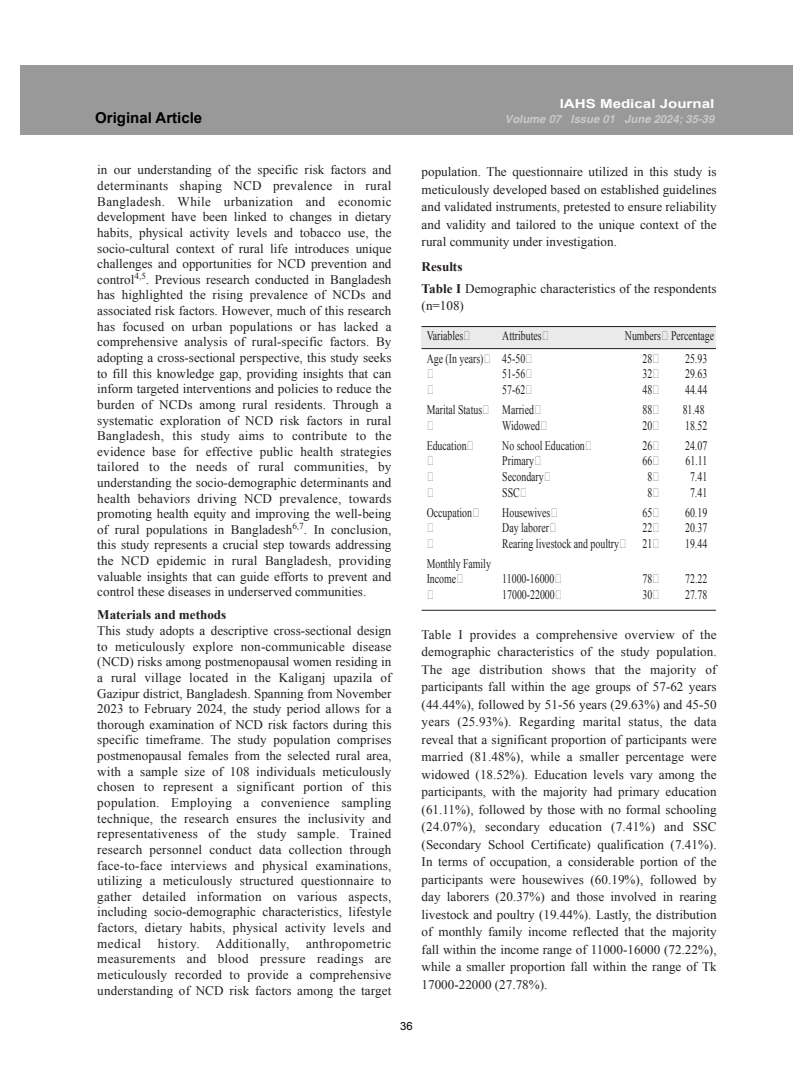
<style>
.page{position:relative;width:810px;height:1080px;background:#fff}
.page>*{position:absolute;margin:0;border:0;box-sizing:border-box;transform-origin:0 0}
.t1{font:700 15px "Arial";color:#000}
.t2{font:13.12px/15.6px "Times New Roman";color:#241f1f;text-align:justify}
.t3{font:13.12px/15.6px "Times New Roman";color:#241f1f;scale:.75 1}
.t4{font:13.12px "Times New Roman";letter-spacing:.03em;color:#241f1f}
.t5{font:700 13.12px "Times New Roman";color:#241f1f}
.t6{font:700 12.5px "Arial";color:#fff;scale:1.21 1}
.t7{font:italic 700 11.25px "Arial";color:#c9c9c9}
.t8{font:11.25px "Arial";color:#000}
.s1{font-weight:700}
</style>
<div class="page">
<div style="left:422px;top:327px;width:294px;height:22px;background:#ebeaea"></div>
<hr style="left:422px;top:326px;width:294px;height:1px;background:#241f1f">
<hr style="left:422px;top:348px;width:294px;height:1px;background:#241f1f">
<hr style="left:422px;top:610px;width:294px;height:1px;background:#241f1f">
<div style="left:20px;top:65px;width:773px;height:69px;background:#999"></div>
<p class="t6" style="left:560px;top:96px;width:129px">IAHS Medical Journal</p>
<p class="t1" style="left:95px;top:108px;width:108px">Original Article</p>
<p class="t7" style="left:505px;top:113px;width:211px">Volume 07 Issue 01 June 2024; 35-39</p>
<p class="t2" style="left:97px;top:162px;width:296px">in our understanding of the specific risk factors and determinants shaping NCD prevalence in rural Bangladesh. While urbanization and economic development have been linked to changes in dietary habits, physical activity levels and tobacco use, the socio-cultural context of rural life introduces unique challenges and opportunities for NCD prevention and control<sup>4,5</sup>. Previous research conducted in Bangladesh has highlighted the rising prevalence of NCDs and associated risk factors. However, much of this research has focused on urban populations or has lacked a comprehensive analysis of rural-specific factors. By adopting a cross-sectional perspective, this study seeks to fill this knowledge gap, providing insights that can inform targeted interventions and policies to reduce the burden of NCDs among rural residents. Through a systematic exploration of NCD risk factors in rural Bangladesh, this study aims to contribute to the evidence base for effective public health strategies tailored to the needs of rural communities, by understanding the socio-demographic determinants and health behaviors driving NCD prevalence, towards promoting health equity and improving the well-being of rural populations in Bangladesh<sup>6,7</sup>. In conclusion, this study represents a crucial step towards addressing the NCD epidemic in rural Bangladesh, providing valuable insights that can guide efforts to prevent and control these diseases in underserved communities.</p>
<p class="t5" style="left:97px;top:606px;width:131px">Materials and methods</p>
<p class="t2" style="left:97px;top:623px;width:296px">This study adopts a descriptive cross-sectional design to meticulously explore non-communicable disease (NCD) risks among postmenopausal women residing in a rural village located in the Kaliganj upazila of Gazipur district, Bangladesh. Spanning from November 2023 to February 2024, the study period allows for a thorough examination of NCD risk factors during this specific timeframe. The study population comprises postmenopausal females from the selected rural area, with a sample size of 108 individuals meticulously chosen to represent a significant portion of this population. Employing a convenience sampling technique, the research ensures the inclusivity and representativeness of the study sample. Trained research personnel conduct data collection through face-to-face interviews and physical examinations, utilizing a meticulously structured questionnaire to gather detailed information on various aspects, including socio-demographic characteristics, lifestyle factors, dietary habits, physical activity levels and medical</p>
<p class="t2" style="left:422px;top:163px;width:297px;line-height:17.5px">population. The questionnaire utilized in this study is meticulously developed based on established guidelines and validated instruments, pretested to ensure reliability and validity and tailored to the unique context of the rural community under investigation.</p>
<p class="t2" style="left:422px;top:256px;width:297px;line-height:21.2px"><span class="s1">Results<br>Table I</span> Demographic characteristics of the respondents</p>
<p class="t2" style="left:422px;top:298px;width:44px">(n=108)</p>
<p class="t3" style="left:427px;top:328px;width:50px">Variables</p>
<p class="t3" style="left:502px;top:328px;width:54px">Attributes</p>
<p class="t3" style="left:625px;top:328px;width:120px">Numbers Percentage</p>
<p class="t3" style="left:427px;top:350px;width:77px">Age (In years)</p>
<p class="t3" style="left:502px;top:350px;width:32px">45-50</p>
<p class="t3" style="left:642px;top:350px;width:15px">28</p>
<p class="t3" style="left:685px;top:350px;width:31px">25.93</p>
<p class="t3" style="left:502px;top:366px;width:32px">51-56</p>
<p class="t3" style="left:642px;top:366px;width:15px">32</p>
<p class="t3" style="left:685px;top:366px;width:31px">29.63</p>
<p class="t3" style="left:502px;top:382px;width:32px">57-62</p>
<p class="t3" style="left:642px;top:382px;width:15px">48</p>
<p class="t3" style="left:685px;top:382px;width:31px">44.44</p>
<p class="t3" style="left:427px;top:402px;width:76px">Marital Status</p>
<p class="t3" style="left:502px;top:402px;width:44px">Married</p>
<p class="t3" style="left:642px;top:402px;width:15px">88</p>
<p class="t3" style="left:683px;top:402px;width:31px">81.48</p>
<p class="t3" style="left:502px;top:417px;width:52px">Widowed</p>
<p class="t3" style="left:642px;top:417px;width:15px">20</p>
<p class="t3" style="left:685px;top:417px;width:31px">18.52</p>
<p class="t3" style="left:427px;top:437px;width:55px">Education</p>
<p class="t3" style="left:502px;top:437px;width:112px">No school Education</p>
<p class="t3" style="left:642px;top:437px;width:15px">26</p>
<p class="t3" style="left:685px;top:437px;width:31px">24.07</p>
<p class="t3" style="left:502px;top:453px;width:44px">Primary</p>
<p class="t3" style="left:642px;top:453px;width:15px">66</p>
<p class="t3" style="left:686px;top:453px;width:31px">61.11</p>
<p class="t3" style="left:502px;top:469px;width:57px">Secondary</p>
<p class="t3" style="left:647px;top:469px;width:8px">8</p>
<p class="t3" style="left:690px;top:469px;width:24px">7.41</p>
<p class="t3" style="left:502px;top:484px;width:25px">SSC</p>
<p class="t3" style="left:647px;top:484px;width:8px">8</p>
<p class="t3" style="left:690px;top:484px;width:24px">7.41</p>
<p class="t3" style="left:427px;top:504px;width:62px">Occupation</p>
<p class="t3" style="left:502px;top:504px;width:66px">Housewives</p>
<p class="t3" style="left:642px;top:504px;width:15px">65</p>
<p class="t3" style="left:685px;top:504px;width:31px">60.19</p>
<p class="t3" style="left:502px;top:520px;width:64px">Day laborer</p>
<p class="t3" style="left:642px;top:520px;width:15px">22</p>
<p class="t3" style="left:685px;top:520px;width:31px">20.37</p>
<p class="t3" style="left:502px;top:535px;width:157px">Rearing livestock and poultry</p>
<p class="t3" style="left:642px;top:535px;width:15px">21</p>
<p class="t3" style="left:685px;top:535px;width:31px">19.44</p>
<p class="t3" style="left:427px;top:555px;width:87px">Monthly Family<br>Income</p>
<p class="t3" style="left:502px;top:571px;width:71px">11000-16000</p>
<p class="t3" style="left:642px;top:571px;width:15px">78</p>
<p class="t3" style="left:685px;top:571px;width:31px">72.22</p>
<p class="t3" style="left:502px;top:587px;width:71px">17000-22000</p>
<p class="t3" style="left:642px;top:587px;width:15px">30</p>
<p class="t3" style="left:685px;top:587px;width:31px">27.78</p>
<p class="t2" style="left:422px;top:626px;width:297px;line-height:17.5px">Table I provides a comprehensive overview of the demographic characteristics of the study population.<br>The age distribution shows that the majority of participants fall within the age groups of 57-62 years (44.44%), followed by 51-56 years (29.63%) and 45-50 years (25.93%). Regarding marital status, the data reveal that a significant proportion of participants were married (81.48%), while a smaller percentage were widowed (18.52%). Education levels vary among the participants, with the majority had primary education (61.11%), followed by those with no formal schooling (24.07%), secondary education (7.41%) and SSC (Secondary School Certificate) qualification (7.41%).<br>In terms of occupation, a considerable portion of the participants were housewives (60.19%), followed by day laborers (20.37%) and those involved in rearing livestock and poultry (19.44%). Lastly, the distribution of monthly family income reflected that the majority fall within the income range of 11000-16000 (72.22%), while a smaller proportion fall within the range of Tk 17000-22000 (27.78%).</p>
<p class="t2" style="left:97px;top:935px;width:296px;text-indent:209px">anthropometric measurements and blood pressure readings are meticulously recorded to provide a comprehensive understanding of NCD risk factors among the target</p>
<p class="t4" style="left:158px;top:934px;width:133px">history. Additionally,</p>
<p class="t8" style="left:400px;top:1019px;width:14px">36</p>
</div>
